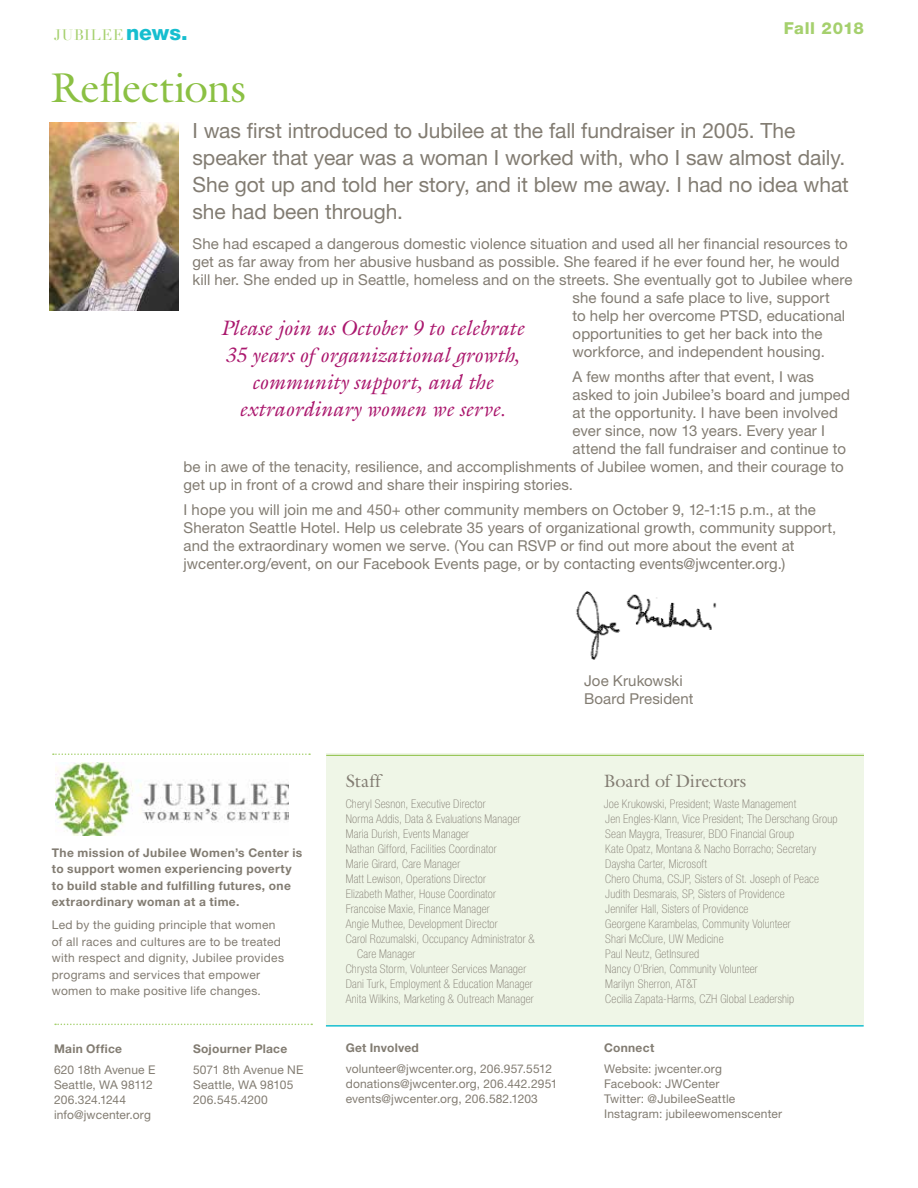
<style>
.page{position:relative;width:918px;height:1188px;background:#fff}
.page>*{position:absolute;margin:0;border:0;box-sizing:border-box;transform-origin:0 0}
.t1{font:42px "Galliard Std";color:#8bc043}
.t2{font:21px/27px "Helvetica Neue LT Std";letter-spacing:-.005em;color:#827c72}
.t3{font:italic 21px/27px "Galliard Std";letter-spacing:-.005em;color:#aa176d;text-align:center}
.t4{font:18px "Galliard Std";letter-spacing:-.005em;color:#827c72}
.t5{font:800 16.5px "Helvetica Neue LT Std";letter-spacing:.03em;color:#a5d06d}
.t6{font:15px/18px "Helvetica Neue LT Std";letter-spacing:.005em;color:#827c72}
.t7{font:15px "Didot LT Std";letter-spacing:.05em;color:#a5d06d}
.t8{font:100 condensed 12px/15px "Helvetica Neue LT Std";letter-spacing:.015em;color:#827c72}
.t9{font:12px/15px "Helvetica Neue LT Std";letter-spacing:.015em;color:#827c72}
.t10{font:700 12px/16.5px "Helvetica Neue LT Std";letter-spacing:.03em;color:#827c72}
.s1{font-family:"Helvetica Neue LT Std";font-weight:800;font-size:21px;color:#16becf}
</style>
<div class="page">
<div style="left:326px;top:754px;width:538px;height:271px;background:#eff6e7"></div>
<img style="left:49px;top:122px;width:130px;height:188px">
<svg style="left:53px;top:753px;width:257px;height:2px"></svg>
<img style="left:55px;top:762px;width:234px;height:73px">
<hr style="left:326px;top:1025px;width:538px;height:2px;background:#16becf">
<hr style="left:326px;top:755px;width:538px;height:1px;background:#8bc043">
<img style="left:576px;top:591px;width:141px;height:69px">
<svg style="left:55px;top:1024px;width:257px;height:1px"></svg>
<p class="t7" style="left:54px;top:26px;width:135px">JUBILEE <span class="s1">news.</span></p>
<h1 class="t1" style="left:51px;top:61px;width:197px">Reflections</h1>
<p class="t5" style="left:784px;top:18px;width:82px">Fall 2018</p>
<h2 class="t2" style="left:192px;top:116px;width:658px">I was first introduced to Jubilee at the fall fundraiser in 2005. The speaker that year was a woman I worked with, who I saw almost daily.<br>She got up and told her story, and it blew me away. I had no idea what she had been through.</h2>
<p class="t6" style="left:192px;top:235px;width:657px">She had escaped a dangerous domestic violence situation and used all her financial resources to</p>
<p class="t6" style="left:192px;top:253px;width:649px">get as far away from her abusive husband as possible. She feared if he ever found her, he would</p>
<p class="t6" style="left:192px;top:271px;width:662px">kill her. She ended up in Seattle, homeless and on the streets. She eventually got to Jubilee where</p>
<p class="t6" style="left:573px;top:289px;width:259px">she found a safe place to live, support</p>
<p class="t6" style="left:573px;top:307px;width:274px">to help her overcome PTSD, educational</p>
<p class="t6" style="left:573px;top:325px;width:251px">opportunities to get her back into the</p>
<p class="t6" style="left:573px;top:343px;width:254px">workforce, and independent housing.</p>
<p class="t6" style="left:573px;top:368px;width:243px">A few months after that event, I was</p>
<p class="t6" style="left:573px;top:386px;width:279px">asked to join Jubilee’s board and jumped</p>
<p class="t6" style="left:573px;top:404px;width:267px">at the opportunity. I have been involved</p>
<p class="t6" style="left:573px;top:422px;width:254px">ever since, now 13 years. Every year I</p>
<p class="t6" style="left:573px;top:440px;width:275px">attend the fall fundraiser and continue to</p>
<p class="t6" style="left:184px;top:458px;width:662px">be in awe of the tenacity, resilience, and accomplishments of Jubilee women, and their courage to</p>
<p class="t6" style="left:184px;top:476px;width:391px">get up in front of a crowd and share their inspiring stories.</p>
<p class="t6" style="left:184px;top:500px;width:654px">I hope you will join me and 450+ other community members on October 9, 12-1:15 p.m., at the Sheraton Seattle Hotel. Help us celebrate 35 years of organizational growth, community support, and the extraordinary women we serve. (You can RSVP or find out more about the event at jwcenter.org/event, on our Facebook Events page, or by contacting events@jwcenter.org.)</p>
<h2 class="t3" style="left:220px;top:314px;width:305px">Please join us October 9 to celebrate<br>35 years of organizational growth, community support, and the extraordinary women we serve.</h2>
<p class="t10" style="left:52px;top:844px;width:252px">The mission of Jubilee Women’s Center is to support women experiencing poverty to build stable and fulfilling futures, one extraordinary woman at a time.</p>
<p class="t9" style="left:52px;top:916px;width:234px;line-height:16.5px">Led by the guiding principle that women of all races and cultures are to be treated with respect and dignity, Jubilee provides programs and services that empower women to make positive life changes.</p>
<p class="t10" style="left:54px;top:1040px;width:70px">Main Office</p>
<p class="t9" style="left:54px;top:1062px;width:103px">620 18th Avenue E<br>Seattle, WA 98112<br>206.324.1244 info@jwcenter.org</p>
<p class="t10" style="left:193px;top:1040px;width:96px">Sojourner Place</p>
<p class="t9" style="left:193px;top:1062px;width:112px">5071 8th Avenue NE<br>Seattle, WA 98105<br>206.545.4200</p>
<p class="t4" style="left:346px;top:770px;width:36px">Staff</p>
<p class="t8" style="left:346px;top:797px;width:141px">Cheryl Sesnon, Executive Director</p>
<p class="t8" style="left:346px;top:812px;width:176px">Norma Addis, Data &amp; Evaluations Manager</p>
<p class="t8" style="left:346px;top:827px;width:125px">Maria Durish, Events Manager</p>
<p class="t8" style="left:346px;top:842px;width:152px">Nathan Gifford, Facilities Coordinator</p>
<p class="t8" style="left:346px;top:857px;width:116px">Marie Girard, Care Manager</p>
<p class="t8" style="left:346px;top:872px;width:142px">Matt Lewison, Operations Director</p>
<p class="t8" style="left:346px;top:887px;width:152px">Elizabeth Mather, House Coordinator</p>
<p class="t8" style="left:346px;top:902px;width:146px">Francoise Maxie, Finance Manager</p>
<p class="t8" style="left:346px;top:917px;width:154px">Angie Muthee, Development Director</p>
<p class="t8" style="left:346px;top:932px;width:191px">Carol Rozumalski, Occupancy Administrator &amp;</p>
<p class="t8" style="left:357px;top:947px;width:60px">Care Manager</p>
<p class="t8" style="left:346px;top:962px;width:182px">Chrysta Storm, Volunteer Services Manager</p>
<p class="t8" style="left:346px;top:977px;width:189px">Dani Turk, Employment &amp; Education Manager</p>
<p class="t8" style="left:346px;top:992px;width:189px">Anita Wilkins, Marketing &amp; Outreach Manager</p>
<p class="t10" style="left:346px;top:1039px;width:75px">Get Involved</p>
<p class="t9" style="left:346px;top:1062px;width:213px">volunteer@jwcenter.org, 206.957.5512 donations@jwcenter.org, 206.442.2951 events@jwcenter.org, 206.582.1203</p>
<p class="t6" style="left:584px;top:671px;width:111px">Joe Krukowski<br>Board President</p>
<p class="t4" style="left:604px;top:770px;width:144px">Board of Directors</p>
<p class="t8" style="left:604px;top:797px;width:235px">Joe Krukowski, President; Waste Management<br>Jen Engles-Klann, Vice President; The Derschang Group Sean Maygra, Treasurer, BDO Financial Group<br>Kate Opatz, Montana &amp; Nacho Borracho; Secretary Daysha Carter, Microsoft<br>Chero Chuma, CSJP, Sisters of St. Joseph of Peace Judith Desmarais, SP, Sisters of Providence<br>Jennifer Hall, Sisters of Providence<br>Georgene Karambelas, Community Volunteer<br>Shari McClure, UW Medicine<br>Paul Neutz, GetInsured<br>Nancy O’Brien, Community Volunteer<br>Marilyn Sherron, AT&amp;T<br>Cecilia Zapata-Harms, CZH Global Leadership</p>
<p class="t10" style="left:604px;top:1039px;width:52px">Connect</p>
<p class="t9" style="left:604px;top:1062px;width:179px">Website: jwcenter.org<br>Facebook: JWCenter<br>Twitter: @JubileeSeattle<br>Instagram: jubileewomenscenter</p>
</div>
